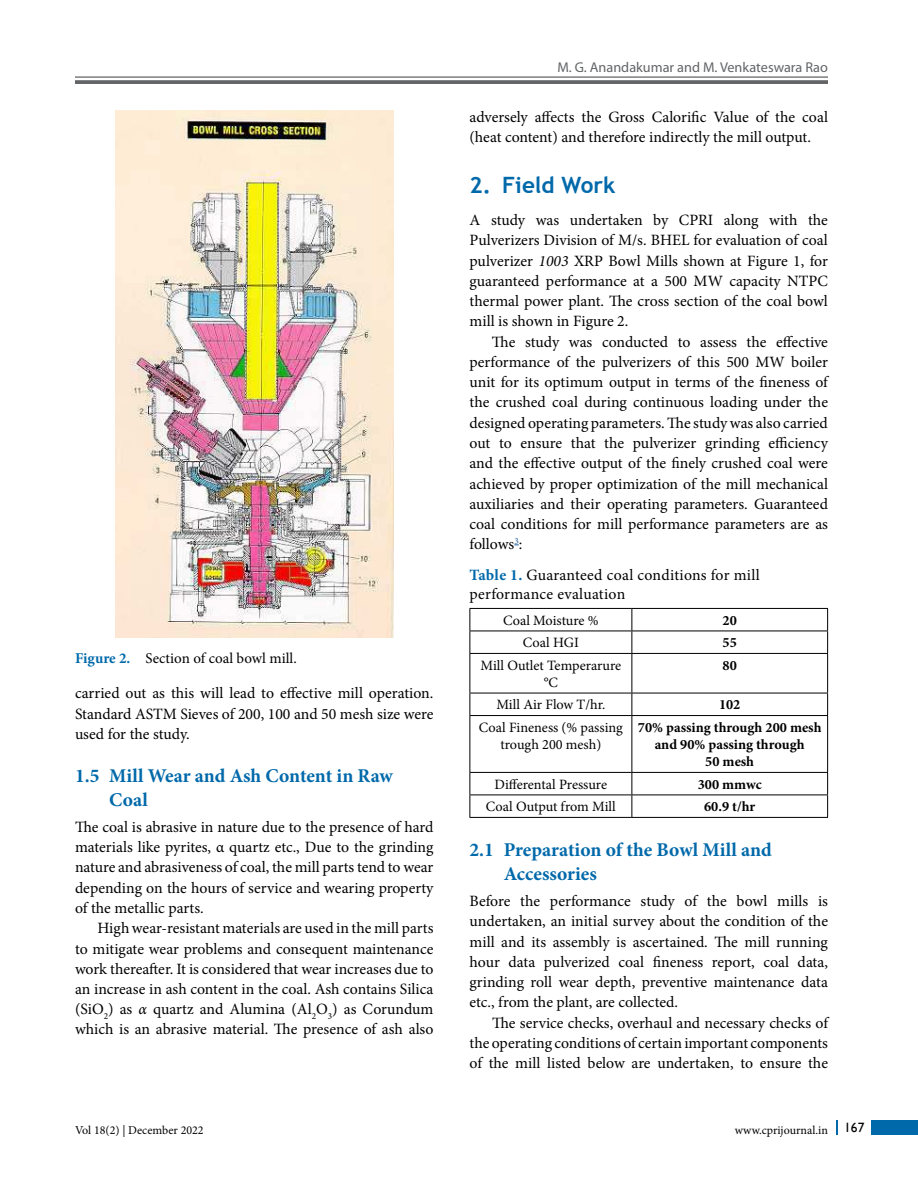
<style>
.page{position:relative;width:918px;height:1188px;background:#fff}
.page>*{position:absolute;margin:0;border:0;box-sizing:border-box;transform-origin:0 0}
.t1{font:700 22.5px "Trebuchet MS";color:#0069aa}
.t2{font:700 19.5px/24px "Minion Pro";color:#0069aa}
.t3{font:15.75px/20.2px "Minion Pro";color:#000;text-align:justify}
.t4{font:15.75px/18.8px "Minion Pro";letter-spacing:.02em;color:#000}
.t5{font:15px "Minion Pro";letter-spacing:.005em;color:#000}
.t6{font:14.25px/17.2px "Minion Pro";color:#000;text-align:center}
.t7{font:700 14.25px/17.2px "Minion Pro";color:#000;text-align:center}
.t8{font:14.25px "Myriad Pro";color:#636466}
.t9{font:12px "Minion Pro";color:#000}
.s1{font-weight:700;color:#0069aa}
.s2{font-style:italic}
</style>
<div class="page">
<hr style="left:75px;top:76px;width:753px;height:2px;background:#636466">
<svg style="left:75px;top:80px;width:753px;height:4px;background:#6c6d6f"></svg>
<div style="left:872px;top:1120px;width:46px;height:15px;background:#0069aa"></div>
<svg style="left:836px;top:1120px;width:1px;height:15px"></svg>
<img style="left:115px;top:110px;width:278px;height:527px">
<hr style="left:470px;top:608px;width:162px;height:1px;background:#000">
<hr style="left:632px;top:608px;width:196px;height:1px;background:#000">
<hr style="left:470px;top:631px;width:162px;height:1px;background:#000">
<svg style="left:470px;top:609px;width:1px;height:44px"></svg>
<hr style="left:632px;top:631px;width:196px;height:1px;background:#000">
<svg style="left:632px;top:609px;width:1px;height:44px"></svg>
<svg style="left:827px;top:609px;width:1px;height:44px"></svg>
<hr style="left:470px;top:653px;width:162px;height:1px;background:#000">
<hr style="left:470px;top:654px;width:1px;height:39px;background:#000">
<hr style="left:632px;top:653px;width:196px;height:1px;background:#000">
<hr style="left:632px;top:654px;width:1px;height:39px;background:#000">
<hr style="left:827px;top:654px;width:1px;height:39px;background:#000">
<hr style="left:470px;top:693px;width:162px;height:1px;background:#000">
<svg style="left:470px;top:693px;width:1px;height:22px"></svg>
<hr style="left:632px;top:693px;width:196px;height:1px;background:#000">
<svg style="left:632px;top:693px;width:1px;height:22px"></svg>
<svg style="left:827px;top:693px;width:1px;height:22px"></svg>
<hr style="left:470px;top:715px;width:162px;height:1px;background:#000">
<hr style="left:470px;top:716px;width:1px;height:56px;background:#000">
<hr style="left:632px;top:715px;width:196px;height:1px;background:#000">
<hr style="left:632px;top:716px;width:1px;height:56px;background:#000">
<hr style="left:827px;top:716px;width:1px;height:56px;background:#000">
<hr style="left:470px;top:772px;width:162px;height:1px;background:#000">
<hr style="left:632px;top:772px;width:196px;height:1px;background:#000">
<hr style="left:470px;top:795px;width:162px;height:1px;background:#000">
<svg style="left:470px;top:773px;width:1px;height:44px"></svg>
<hr style="left:632px;top:795px;width:196px;height:1px;background:#000">
<svg style="left:632px;top:773px;width:1px;height:44px"></svg>
<svg style="left:827px;top:773px;width:1px;height:44px"></svg>
<hr style="left:470px;top:817px;width:162px;height:1px;background:#000">
<hr style="left:632px;top:817px;width:196px;height:1px;background:#000">
<p class="t8" style="left:557px;top:58px;width:272px">M. G. Anandakumar and M. Venkateswara Rao</p>
<p class="t5" style="left:75px;top:648px;width:223px"><span class="s1">Figure 2.</span> Section of coal bowl mill.</p>
<p class="t3" style="left:75px;top:683px;width:360px">carried out as this will lead to effective mill operation.<br>Standard ASTM Sieves of 200, 100 and 50 mesh size were used for the study.</p>
<p class="t2" style="left:109px;top:763px;width:285px;text-indent:-34px">1.5 Mill Wear and Ash Content in Raw<br>Coal</p>
<p class="t3" style="left:75px;top:817px;width:360px">The coal is abrasive in nature due to the presence of hard materials like pyrites, α quartz etc., Due to the grinding nature and abrasiveness of coal, the mill parts tend to wear depending on the hours of service and wearing property of the metallic parts.</p>
<p class="t3" style="left:75px;top:918px;width:360px;text-indent:23px">High wear-resistant materials are used in the mill parts to mitigate wear problems and consequent maintenance work thereafter. It is considered that wear increases due to an increase in ash content in the coal. Ash contains Silica (SiO<sub>2</sub>) as <span class="s2">α</span> quartz and Alumina (Al<sub>2</sub>O<sub>3</sub>) as Corundum which is an abrasive material. The presence of ash also</p>
<p class="t3" style="left:470px;top:107px;width:360px">adversely affects the Gross Calorific Value of the coal (heat content) and therefore indirectly the mill output.</p>
<h1 class="t1" style="left:470px;top:171px;width:148px">2. Field Work</h1>
<p class="t3" style="left:469px;top:210px;width:360px">A study was undertaken by CPRI along with the Pulverizers Division of M/s. BHEL for evaluation of coal pulverizer <span class="s2">1003</span> XRP Bowl Mills shown at Figure 1, for guaranteed performance at a 500 MW capacity NTPC thermal power plant. The cross section of the coal bowl mill is shown in Figure 2.</p>
<p class="t3" style="left:469px;top:332px;width:360px;text-indent:23px">The study was conducted to assess the effective performance of the pulverizers of this 500 MW boiler unit for its optimum output in terms of the fineness of the crushed coal during continuous loading under the designed operating parameters. The study was also carried out to ensure that the pulverizer grinding efficiency and the effective output of the finely crushed coal were achieved by proper optimization of the mill mechanical auxiliaries and their operating parameters. Guaranteed coal conditions for mill performance parameters are as follows<sup>3</sup>:</p>
<p class="t4" style="left:470px;top:566px;width:292px"><span class="s1">Table 1.</span> Guaranteed coal conditions for mill performance evaluation</p>
<p class="t6" style="left:503px;top:612px;width:97px">Coal Moisture %</p>
<p class="t7" style="left:723px;top:611px;width:16px">20</p>
<p class="t6" style="left:523px;top:634px;width:57px">Coal HGI</p>
<p class="t7" style="left:723px;top:634px;width:16px">55</p>
<p class="t6" style="left:480px;top:657px;width:142px">Mill Outlet Temperarure °C</p>
<p class="t7" style="left:723px;top:656px;width:16px">80</p>
<p class="t6" style="left:496px;top:696px;width:111px">Mill Air Flow T/hr.</p>
<p class="t7" style="left:719px;top:696px;width:23px">102</p>
<p class="t6" style="left:479px;top:719px;width:146px">Coal Fineness (% passing trough 200 mesh)</p>
<p class="t7" style="left:638px;top:719px;width:185px">70% passing through 200 mesh and 90% passing through<br>50 mesh</p>
<p class="t6" style="left:495px;top:776px;width:114px">Differental Pressure</p>
<p class="t7" style="left:698px;top:775px;width:65px">300 mmwc</p>
<p class="t6" style="left:486px;top:798px;width:132px">Coal Output from Mill</p>
<p class="t7" style="left:704px;top:798px;width:53px">60.9 t/hr</p>
<p class="t2" style="left:504px;top:837px;width:270px;text-indent:-34px">2.1 Preparation of the Bowl Mill and<br>Accessories</p>
<p class="t3" style="left:470px;top:891px;width:360px">Before the performance study of the bowl mills is undertaken, an initial survey about the condition of the mill and its assembly is ascertained. The mill running hour data pulverized coal fineness report, coal data, grinding roll wear depth, preventive maintenance data etc., from the plant, are collected.</p>
<p class="t3" style="left:470px;top:1013px;width:360px;text-indent:23px">The service checks, overhaul and necessary checks of the operating conditions of certain important components of the mill listed below are undertaken, to ensure the</p>
<p class="t9" style="left:75px;top:1123px;width:130px">Vol 18(2) | December 2022</p>
<p class="t9" style="left:735px;top:1123px;width:131px">www.cprijournal.in <sup>167</sup></p>
</div>
